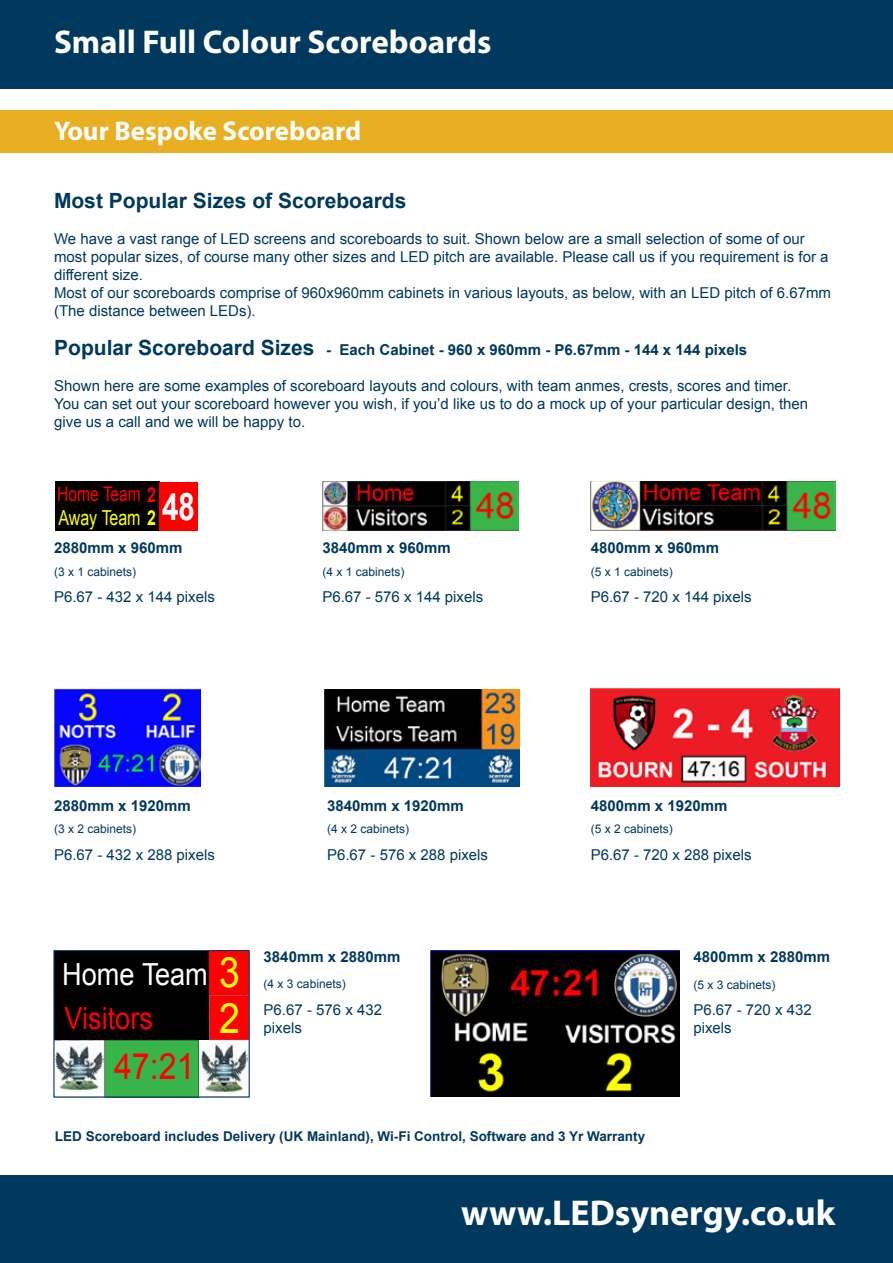
<style>
.page{position:relative;width:893px;height:1263px;background:#fff}
.page>*{position:absolute;margin:0;border:0;box-sizing:border-box;transform-origin:0 0}
.t1{font:41.85px "Arial";color:#ff0;scale:.89 1}
.t2{font:36.15px "Arial";color:#f00;scale:.89 1}
.t3{font:700 36px "Myriad Pro";color:#fff}
.t4{font:700 33px "Myriad Pro";color:#fff}
.t5{font:30.45px "Arial";color:#fff;scale:.89 1}
.t6{font:30.45px "Arial";color:#f00;scale:.89 1}
.t7{font:700 27px "Myriad Pro";color:#fff}
.t8{font:700 21px "Arial";color:#00395d}
.t9{font:20.7px "Arial";color:#ff0;scale:.78 1}
.t10{font:20.1px "Arial";color:#f00;scale:.77 1}
.t11{font:15px/18px "Arial";color:#00395d}
.t12{font:700 15px "Arial";color:#00395d}
.t13{font:700 13.5px "Arial";color:#00395d}
.t14{font:12px "Arial";color:#00395d}
.s1{font-size:21px}
.s2{font-weight:700;font-size:20.7px}
.s3{font-weight:700}
</style>
<div class="page">
<div style="left:0;top:1175px;width:893px;height:88px;background:#00395d"></div>
<div style="left:0;top:0;width:893px;height:88px;background:#00395d"></div>
<div style="left:0;top:111px;width:893px;height:42px;background:#e8af22"></div>
<svg style="left:56px;top:952px;width:191px;height:143px;background:#423b25"></svg>
<img style="left:200px;top:1042px;width:47px;height:52px">
<div style="left:141px;top:482px;width:19px;height:24px;background:#000"></div>
<div style="left:141px;top:506px;width:19px;height:25px;background:#000"></div>
<div style="left:160px;top:482px;width:38px;height:49px;background:#f00"></div>
<div style="left:55px;top:482px;width:86px;height:24px;background:#000"></div>
<div style="left:55px;top:506px;width:86px;height:25px;background:#000"></div>
<div style="left:54px;top:950px;width:195px;height:147px;border:1px solid #00395d"></div>
<img style="left:430px;top:950px;width:249px;height:147px">
<img style="left:323px;top:482px;width:196px;height:49px">
<img style="left:591px;top:482px;width:245px;height:49px">
<img style="left:324px;top:689px;width:196px;height:98px">
<img style="left:591px;top:689px;width:248px;height:98px">
<img style="left:55px;top:689px;width:146px;height:98px">
<h3 class="t4" style="left:54px;top:20px;width:439px">Small Full Colour Scoreboards</h3>
<h3 class="t7" style="left:54px;top:113px;width:309px">Your Bespoke Scoreboard</h3>
<h3 class="t8" style="left:54px;top:187px;width:354px">Most Popular Sizes of Scoreboards</h3>
<p class="t11" style="left:54px;top:230px;width:779px">We have a vast range of LED screens and scoreboards to suit. Shown below are a small selection of some of our most popular sizes, of course many other sizes and LED pitch are available. Please call us if you requirement is for a different size.<br>Most of our scoreboards comprise of 960x960mm cabinets in various layouts, as below, with an LED pitch of 6.67mm (The distance between LEDs).</p>
<p class="t12" style="left:54px;top:340px;width:694px"><span class="s1">Popular Scoreboard Sizes</span> - Each Cabinet - 960 x 960mm - P6.67mm - 144 x 144 pixels</p>
<p class="t11" style="left:54px;top:377px;width:755px">Shown here are some examples of scoreboard layouts and colours, with team anmes, crests, scores and timer.<br>You can set out your scoreboard however you wish, if you’d like us to do a mock up of your particular design, then give us a call and we will be happy to.</p>
<h3 class="t10" style="left:57px;top:481px;width:130px">Home Team <span class="s2">2</span></h3>
<h3 class="t9" style="left:58px;top:504px;width:176px">Away Team <span class="s3">2</span> <sup>48</sup></h3>
<p class="t12" style="left:54px;top:537px;width:130px">2880mm x 960mm</p>
<p class="t14" style="left:54px;top:564px;width:84px">(3 x 1 cabinets)</p>
<p class="t11" style="left:54px;top:588px;width:162px">P6.67 - 432 x 144 pixels</p>
<p class="t12" style="left:322px;top:537px;width:130px">3840mm x 960mm</p>
<p class="t14" style="left:322px;top:564px;width:84px">(4 x 1 cabinets)</p>
<p class="t11" style="left:322px;top:588px;width:162px">P6.67 - 576 x 144 pixels</p>
<p class="t12" style="left:54px;top:795px;width:138px">2880mm x 1920mm</p>
<p class="t14" style="left:54px;top:821px;width:84px">(3 x 2 cabinets)</p>
<p class="t11" style="left:54px;top:846px;width:162px">P6.67 - 432 x 288 pixels</p>
<p class="t12" style="left:327px;top:795px;width:138px">3840mm x 1920mm</p>
<p class="t14" style="left:327px;top:821px;width:84px">(4 x 2 cabinets)</p>
<p class="t11" style="left:327px;top:846px;width:162px">P6.67 - 576 x 288 pixels</p>
<h3 class="t5" style="left:62px;top:954px;width:165px">Home Team</h3>
<h1 class="t1" style="left:219px;top:945px;width:25px">3</h1>
<h3 class="t6" style="left:65px;top:998px;width:101px">Visitors</h3>
<h1 class="t1" style="left:219px;top:990px;width:25px">2</h1>
<h2 class="t2" style="left:114px;top:1042px;width:92px">47:21</h2>
<p class="t12" style="left:264px;top:946px;width:138px">3840mm x 2880mm</p>
<p class="t14" style="left:264px;top:976px;width:84px">(4 x 3 cabinets)</p>
<p class="t11" style="left:264px;top:1000px;width:120px">P6.67 - 576 x 432 pixels</p>
<p class="t12" style="left:591px;top:537px;width:130px">4800mm x 960mm</p>
<p class="t14" style="left:591px;top:564px;width:84px">(5 x 1 cabinets)</p>
<p class="t11" style="left:591px;top:588px;width:162px">P6.67 - 720 x 144 pixels</p>
<p class="t12" style="left:591px;top:795px;width:138px">4800mm x 1920mm</p>
<p class="t14" style="left:591px;top:821px;width:84px">(5 x 2 cabinets)</p>
<p class="t11" style="left:591px;top:846px;width:162px">P6.67 - 720 x 288 pixels</p>
<p class="t12" style="left:693px;top:947px;width:138px">4800mm x 2880mm</p>
<p class="t14" style="left:693px;top:977px;width:84px">(5 x 3 cabinets)</p>
<p class="t11" style="left:693px;top:1001px;width:120px">P6.67 - 720 x 432 pixels</p>
<p class="t13" style="left:55px;top:1127px;width:592px">LED Scoreboard includes Delivery (UK Mainland), Wi-Fi Control, Software and 3 Yr Warranty</p>
<h3 class="t3" style="left:461px;top:1189px;width:376px">www.LEDsynergy.co.uk</h3>
</div>
